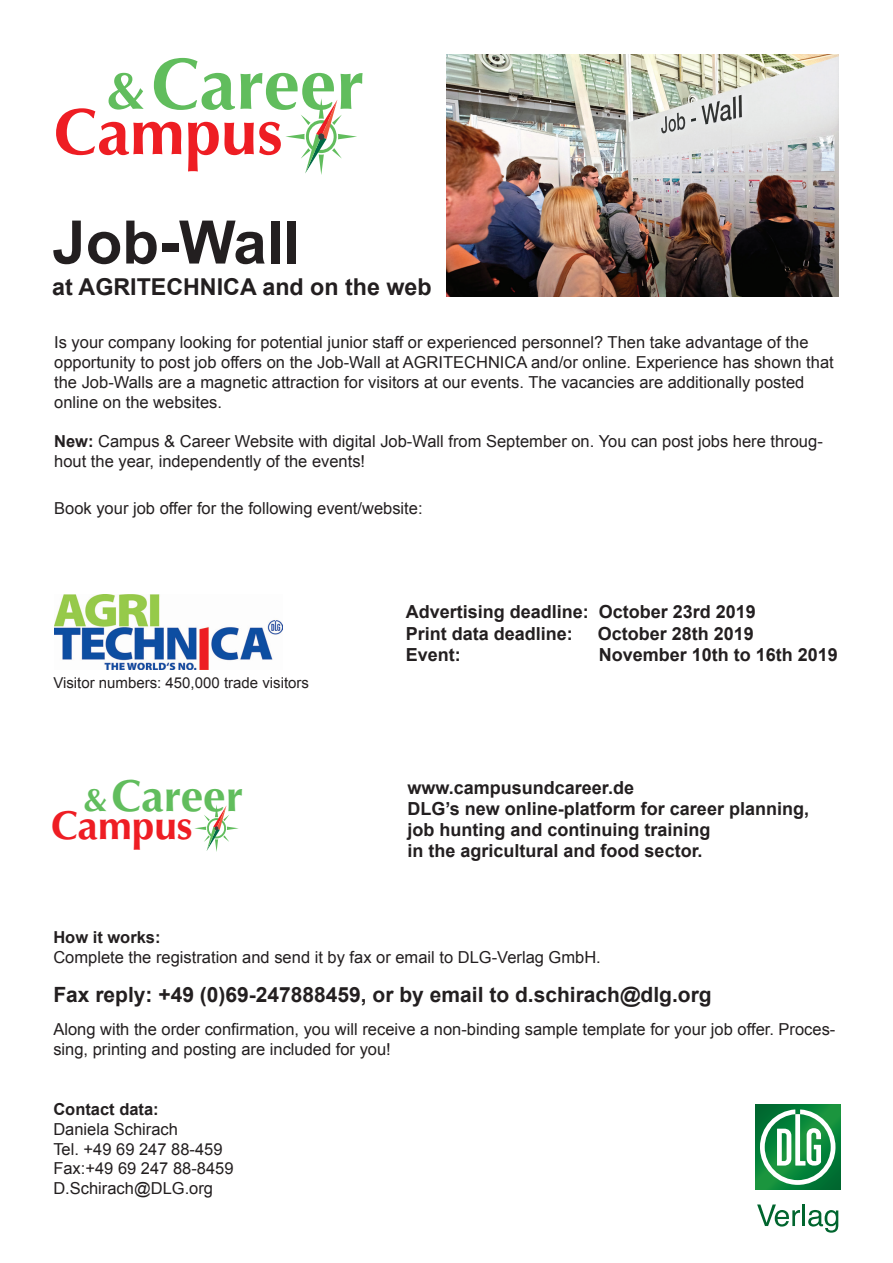
<style>
.page{position:relative;width:893px;height:1263px;background:#fff}
.page>*{position:absolute;margin:0;border:0;box-sizing:border-box;transform-origin:0 0}
.t1{font:700 72.6px "Optima";color:#61bd5d}
.t2{font:700 65.4px "Optima";color:#ee1d23}
.t3{font:700 60px "Arial";color:#231f20}
.t4{font:700 45px "Optima";color:#61bd5d}
.t5{font:700 40.5px "Optima";color:#ee1d23}
.t6{font:700 23.25px "Arial";color:#231f20}
.t7{font:700 21px "Arial";color:#231f20}
.t8{font:700 18px/21px "Arial";color:#231f20}
.t9{font:16.5px/19.8px "Arial";color:#231f20}
.t10{font:700 16.5px "Arial";color:#231f20}
.t11{font:15px "Arial";color:#231f20}
.s1{font-size:52.65px}
.s2{font-weight:700}
.s3{font-size:32.55px}
</style>
<div class="page">
<svg style="left:286px;top:98px;width:71px;height:77px"></svg>
<div style="left:318px;top:133px;width:6px;height:7px;background:#3e3e3f;border-radius:50%"></div>
<img style="left:446px;top:54px;width:393px;height:243px">
<svg style="left:755px;top:1104px;width:85px;height:85px"></svg>
<svg style="left:760px;top:1109px;width:75px;height:76px"></svg>
<svg style="left:757px;top:1204px;width:43px;height:22px"></svg>
<hr style="left:802px;top:1204px;width:3px;height:22px;background:#00652e">
<svg style="left:808px;top:1210px;width:30px;height:23px"></svg>
<img style="left:54px;top:594px;width:229px;height:76px">
<svg style="left:194px;top:805px;width:45px;height:46px"></svg>
<h1 class="t1" style="left:106px;top:42px;width:259px"><span class="s1">&amp;</span> Career</h1>
<h2 class="t2" style="left:54px;top:94px;width:230px">Campus</h2>
<h3 class="t3" style="left:52px;top:202px;width:249px">Job-Wall</h3>
<h3 class="t6" style="left:52px;top:271px;width:381px">at AGRITECHNICA and on the web</h3>
<p class="t9" style="left:54px;top:333px;width:781px">Is your company looking for potential junior staff or experienced personnel? Then take advantage of the opportunity to post job offers on the Job-Wall at AGRITECHNICA and/or online. Experience has shown that the Job-Walls are a magnetic attraction for visitors at our events. The vacancies are additionally posted online on the websites.</p>
<p class="t9" style="left:54px;top:432px;width:770px"><span class="s2">New:</span> Campus &amp; Career Website with digital Job-Wall from September on. You can post jobs here throug&shy;hout the year, independently of the events!</p>
<p class="t9" style="left:54px;top:498px;width:370px">Book your job offer for the following event/website:</p>
<p class="t8" style="left:406px;top:602px;width:352px;line-height:21.6px">Advertising deadline: October 23rd 2019<br>Print data deadline:</p>
<p class="t8" style="left:598px;top:623px;width:158px">October 28th 2019</p>
<p class="t11" style="left:53px;top:673px;width:257px">Visitor numbers: 450,000 trade visitors</p>
<p class="t8" style="left:406px;top:645px;width:57px">Event:</p>
<p class="t8" style="left:599px;top:645px;width:241px">November 10th to 16th 2019</p>
<h3 class="t4" style="left:84px;top:769px;width:161px"><span class="s3">&amp;</span> Career</h3>
<p class="t8" style="left:408px;top:777px;width:403px">www.campusundcareer.de<br>DLG’s new online-platform for career planning, job hunting and continuing training<br>in the agricultural and food sector.</p>
<h3 class="t5" style="left:51px;top:802px;width:143px">Campus</h3>
<p class="t10" style="left:53px;top:926px;width:109px">How it works:</p>
<p class="t9" style="left:53px;top:947px;width:549px">Complete the registration and send it by fax or email to DLG-Verlag GmbH.</p>
<p class="t7" style="left:53px;top:980px;width:660px">Fax reply: +49 (0)69-247888459, or by email to d.schirach@dlg.org</p>
<p class="t9" style="left:53px;top:1019px;width:784px">Along with the order confirmation, you will receive a non-binding sample template for your job offer. Proces&shy;sing, printing and posting are included for you!</p>
<p class="t10" style="left:53px;top:1098px;width:107px">Contact data:</p>
<p class="t9" style="left:53px;top:1119px;width:182px">Daniela Schirach<br>Tel. +49 69 247 88-459<br>Fax:+49 69 247 88-8459<br>D.Schirach@DLG.org</p>
</div>
